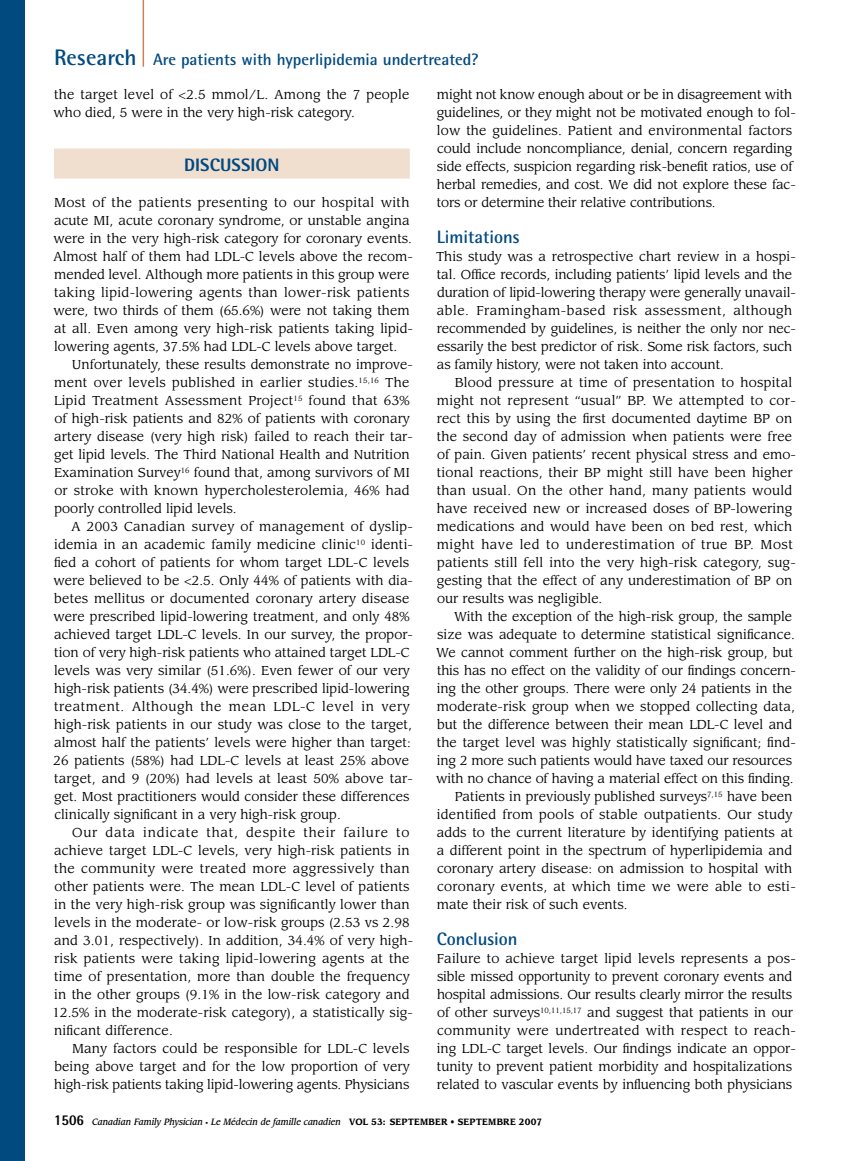
<style>
.page{position:relative;width:851px;height:1161px;background:#fff}
.page>*{position:absolute;margin:0;border:0;box-sizing:border-box;transform-origin:0 0}
.t1{font:700 18px "Rotis Semi Sans Std";color:#004a80}
.t2{font:800 18px "Rotis Semi Sans Std";color:#004a80}
.t3{font:700 16.5px "Rotis Semi Sans Std";color:#004a80}
.t4{font:12.75px/18px "Leawood Std";color:#000}
.t5{font:12.75px "Leawood Std";letter-spacing:.02em;color:#000}
.t6{font:italic 500 9px "Leawood Std";color:#000;scale:.9 1}
.s1{font-size:22.5px}
.s2{font-family:"Rotis Semi Sans Std";font-weight:800;font-style:normal;font-size:15px}
.s3{font-style:normal;font-size:6px}
.s4{font-weight:700;font-style:normal}
</style>
<div class="page">
<div style="left:0;top:0;width:24px;height:1161px;background:#004a80"></div>
<hr style="left:142px;top:0;width:2px;height:67px;background:#cb8354">
<div style="left:54px;top:148px;width:356px;height:30px;background:#f0decf"></div>
<p class="t3" style="left:54px;top:49px;width:426px"><span class="s1">Research</span> Are patients with hyperlipidemia undertreated?</p>
<p class="t4" style="left:54px;top:86px;width:357px">the target level of &lt;2.5 mmol/L. Among the 7 people who died, 5 were in the very high-risk category.</p>
<h1 class="t2" style="left:184px;top:153px;width:97px">DISCUSSION</h1>
<p class="t4" style="left:53px;top:194px;width:361px">Most of the patients presenting to our hospital with acute MI, acute coronary syndrome, or unstable angina were in the very high-risk category for coronary events.<br>Almost half of them had LDL-C levels above the recom&shy;mended level. Although more patients in this group were taking lipid-lowering agents than lower-risk patients were, two thirds of them (65.6%) were not taking them at all. Even among very high-risk patients taking lipid&shy;lowering agents, 37.5% had LDL-C levels above target.</p>
<p class="t4" style="left:54px;top:356px;width:360px;text-indent:18px">Unfortunately, these results demonstrate no improve&shy;ment over levels published in earlier studies.<sup>15,16</sup> The Lipid Treatment Assessment Project<sup>15</sup> found that 63% of high-risk patients and 82% of patients with coronary artery disease (very high risk) failed to reach their tar&shy;get lipid levels. The Third National Health and Nutrition Examination Survey<sup>16</sup> found that, among survivors of MI or stroke with known hypercholesterolemia, 46% had poorly controlled lipid levels.</p>
<p class="t4" style="left:53px;top:518px;width:361px;text-indent:18px">A 2003 Canadian survey of management of dyslip&shy;idemia in an academic family medicine clinic<sup>10</sup> identi&shy;fied a cohort of patients for whom target LDL-C levels were believed to be &lt;2.5. Only 44% of patients with dia&shy;betes mellitus or documented coronary artery disease were prescribed lipid-lowering treatment, and only 48% achieved target LDL-C levels. In our survey, the propor&shy;tion of very high-risk patients who attained target LDL-C levels was very similar (51.6%). Even fewer of our very high-risk patients (34.4%) were prescribed lipid-lowering treatment. Although the mean LDL-C level in very high-risk patients in our study was close to the target, almost half the patients’ levels were higher than target:<br>26 patients (58%) had LDL-C levels at least 25% above target, and 9 (20%) had levels at least 50% above tar&shy;get. Most practitioners would consider these differences clinically significant in a very high-risk group.</p>
<p class="t4" style="left:52px;top:824px;width:362px;text-indent:20px">Our data indicate that, despite their failure to achieve target LDL-C levels, very high-risk patients in the community were treated more aggressively than other patients were. The mean LDL-C level of patients in the very high-risk group was significantly lower than levels in the moderate- or low-risk groups (2.53 vs 2.98 and 3.01, respectively). In addition, 34.4% of very high&shy;risk patients were taking lipid-lowering agents at the time of presentation, more than double the frequency in the other groups (9.1% in the low-risk category and 12.5% in the moderate-risk category), a statistically sig&shy;nificant difference.</p>
<p class="t4" style="left:54px;top:1040px;width:357px;text-align:justify;text-indent:18px">Many factors could be responsible for LDL-C levels being above target and for the low proportion of very high-risk patients taking lipid-lowering agents. Physicians</p>
<p class="t4" style="left:437px;top:86px;width:360px">might not know enough about or be in disagreement with guidelines, or they might not be motivated enough to fol&shy;low the guidelines. Patient and environmental factors could include noncompliance, denial, concern regarding side effects, suspicion regarding risk-benefit ratios, use of herbal remedies, and cost. We did not explore these fac&shy;tors or determine their relative contributions.</p>
<h1 class="t1" style="left:437px;top:226px;width:85px">Limitations</h1>
<p class="t4" style="left:436px;top:248px;width:361px">This study was a retrospective chart review in a hospi&shy;tal. Office records, including patients’ lipid levels and the duration of lipid-lowering therapy were generally unavail&shy;able. Framingham-based risk assessment, although recommended by guidelines, is neither the only nor nec&shy;essarily the best predictor of risk. Some risk factors, such as family history, were not taken into account.</p>
<p class="t4" style="left:437px;top:374px;width:360px;text-indent:18px">Blood pressure at time of presentation to hospital might not represent “usual” BP. We attempted to cor&shy;rect this by using the first documented daytime BP on the second day of admission when patients were free of pain. Given patients’ recent physical stress and emo&shy;tional reactions, their BP might still have been higher than usual. On the other hand, many patients would have received new or increased doses of BP-lowering medications and would have been on bed rest, which might have led to underestimation of true BP. Most patients still fell into the very high-risk category, sug&shy;gesting that the effect of any underestimation of BP on our results was negligible.</p>
<p class="t4" style="left:454px;top:608px;width:339px">With the exception of the high-risk group, the sample</p>
<p class="t4" style="left:437px;top:626px;width:359px">size was adequate to determine statistical significance.</p>
<p class="t4" style="left:436px;top:644px;width:358px">We cannot comment further on the high-risk group, but</p>
<p class="t4" style="left:437px;top:662px;width:360px">this has no effect on the validity of our findings concern-</p>
<p class="t4" style="left:437px;top:680px;width:357px">ing the other groups. There were only 24 patients in the</p>
<p class="t4" style="left:437px;top:698px;width:359px">moderate-risk group when we stopped collecting data,</p>
<p class="t4" style="left:437px;top:716px;width:356px">but the difference between their mean LDL-C level and</p>
<p class="t4" style="left:437px;top:734px;width:360px">the target level was highly statistically significant; find-</p>
<p class="t4" style="left:437px;top:752px;width:357px">ing 2 more such patients would have taxed our resources</p>
<p class="t4" style="left:436px;top:770px;width:359px">with no chance of having a material effect on this finding.</p>
<p class="t4" style="left:455px;top:788px;width:339px">Patients in previously published surveys<sup>7,15</sup> have been</p>
<p class="t5" style="left:437px;top:807px;width:357px">identified from pools of stable outpatients. Our study</p>
<p class="t4" style="left:437px;top:824px;width:357px">adds to the current literature by identifying patients at</p>
<p class="t4" style="left:437px;top:842px;width:357px">a different point in the spectrum of hyperlipidemia and</p>
<p class="t4" style="left:437px;top:860px;width:356px">coronary artery disease: on admission to hospital with</p>
<p class="t5" style="left:437px;top:879px;width:360px">coronary events, at which time we were able to esti-</p>
<p class="t4" style="left:437px;top:896px;width:192px">mate their risk of such events.</p>
<h1 class="t1" style="left:437px;top:928px;width:82px">Conclusion</h1>
<p class="t4" style="left:437px;top:950px;width:360px">Failure to achieve target lipid levels represents a pos&shy;sible missed opportunity to prevent coronary events and hospital admissions. Our results clearly mirror the results of other surveys<sup>10,11,15,17</sup> and suggest that patients in our community were undertreated with respect to reach&shy;ing LDL-C target levels. Our findings indicate an oppor&shy;tunity to prevent patient morbidity and hospitalizations related to vascular events by influencing both physicians</p>
<p class="t6" style="left:54px;top:1116px;width:543px"><span class="s2">1506</span> Canadian Family Physician <span class="s3">•</span> Le Médecin de famille canadien <span class="s4">VOL 53: SEPTEMBER • SEPTEMBRE 2007</span></p>
</div>
